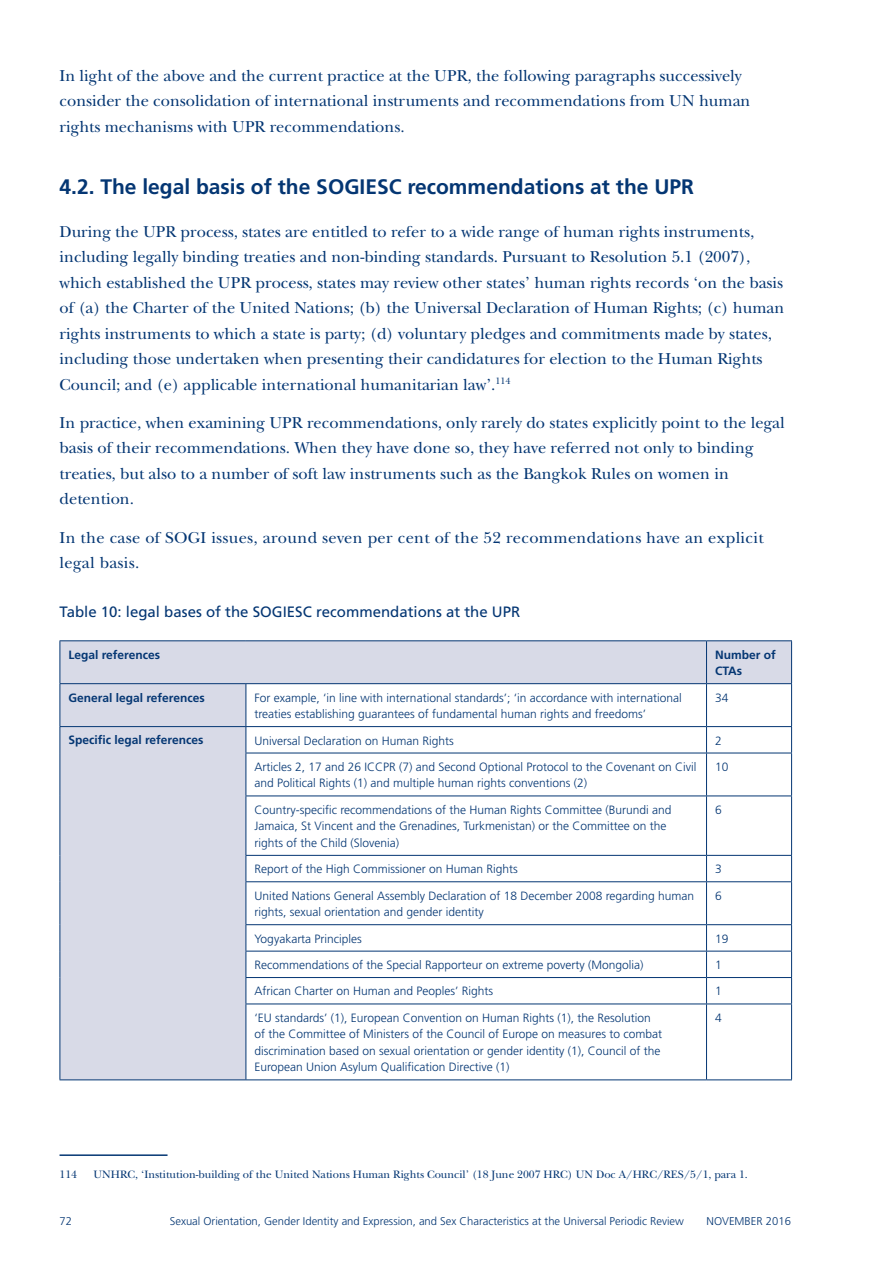
<style>
.page{position:relative;width:893px;height:1263px;background:#fff}
.page>*{position:absolute;margin:0;border:0;box-sizing:border-box;transform-origin:0 0}
.t1{font:700 21px "Frutiger";color:#043673}
.t2{font:16.5px/25.5px "New Baskerville";color:#043673}
.t3{font:16.5px/25.5px "New Baskerville";letter-spacing:.02em;color:#043673}
.t4{font:15px "Frutiger";color:#043673}
.t5{font:300 12px/16.5px "Frutiger";color:#043673}
.t6{font:700 12px/16.5px "Frutiger";color:#043673}
.t7{font:300 11.25px "Frutiger";color:#043673}
.t8{font:11.25px "New Baskerville";color:#043673}
</style>
<div class="page">
<svg style="left:61px;top:641px;width:730px;height:438px"></svg>
<hr style="left:60px;top:640px;width:186px;height:1px;background:#043673">
<hr style="left:60px;top:641px;width:1px;height:42px;background:#043673">
<hr style="left:246px;top:640px;width:460px;height:1px;background:#043673">
<hr style="left:706px;top:640px;width:86px;height:1px;background:#043673">
<hr style="left:706px;top:641px;width:1px;height:42px;background:#043673">
<hr style="left:791px;top:641px;width:1px;height:42px;background:#043673">
<hr style="left:60px;top:683px;width:186px;height:1px;background:#043673">
<hr style="left:60px;top:684px;width:1px;height:42px;background:#043673">
<hr style="left:246px;top:683px;width:460px;height:1px;background:#043673">
<hr style="left:246px;top:684px;width:1px;height:42px;background:#043673">
<hr style="left:706px;top:683px;width:86px;height:1px;background:#043673">
<hr style="left:706px;top:684px;width:1px;height:42px;background:#043673">
<hr style="left:791px;top:684px;width:1px;height:42px;background:#043673">
<hr style="left:60px;top:726px;width:186px;height:1px;background:#043673">
<svg style="left:60px;top:727px;width:1px;height:26px"></svg>
<hr style="left:246px;top:726px;width:460px;height:1px;background:#043673">
<svg style="left:246px;top:727px;width:1px;height:26px"></svg>
<hr style="left:706px;top:726px;width:86px;height:1px;background:#043673">
<svg style="left:706px;top:727px;width:1px;height:26px"></svg>
<svg style="left:791px;top:727px;width:1px;height:26px"></svg>
<hr style="left:60px;top:753px;width:1px;height:43px;background:#043673">
<hr style="left:246px;top:753px;width:460px;height:1px;background:#043673">
<hr style="left:246px;top:753px;width:1px;height:42px;background:#043673">
<hr style="left:706px;top:753px;width:86px;height:1px;background:#043673">
<hr style="left:706px;top:753px;width:1px;height:42px;background:#043673">
<hr style="left:791px;top:753px;width:1px;height:42px;background:#043673">
<hr style="left:60px;top:796px;width:1px;height:59px;background:#043673">
<hr style="left:246px;top:795px;width:460px;height:1px;background:#043673">
<hr style="left:246px;top:796px;width:1px;height:59px;background:#043673">
<hr style="left:706px;top:795px;width:86px;height:1px;background:#043673">
<hr style="left:706px;top:796px;width:1px;height:59px;background:#043673">
<hr style="left:791px;top:796px;width:1px;height:59px;background:#043673">
<svg style="left:60px;top:855px;width:1px;height:27px"></svg>
<hr style="left:246px;top:855px;width:460px;height:1px;background:#043673">
<svg style="left:246px;top:856px;width:1px;height:25px"></svg>
<hr style="left:706px;top:855px;width:86px;height:1px;background:#043673">
<svg style="left:706px;top:856px;width:1px;height:25px"></svg>
<svg style="left:791px;top:856px;width:1px;height:25px"></svg>
<hr style="left:60px;top:882px;width:1px;height:43px;background:#043673">
<hr style="left:246px;top:881px;width:460px;height:1px;background:#043673">
<hr style="left:246px;top:882px;width:1px;height:42px;background:#043673">
<hr style="left:706px;top:881px;width:86px;height:1px;background:#043673">
<hr style="left:706px;top:882px;width:1px;height:42px;background:#043673">
<hr style="left:791px;top:882px;width:1px;height:42px;background:#043673">
<hr style="left:246px;top:924px;width:460px;height:1px;background:#043673">
<hr style="left:706px;top:924px;width:86px;height:1px;background:#043673">
<hr style="left:246px;top:951px;width:460px;height:1px;background:#043673">
<hr style="left:706px;top:951px;width:86px;height:1px;background:#043673">
<svg style="left:60px;top:925px;width:1px;height:79px"></svg>
<hr style="left:246px;top:977px;width:460px;height:1px;background:#043673">
<svg style="left:246px;top:925px;width:1px;height:78px"></svg>
<hr style="left:706px;top:977px;width:86px;height:1px;background:#043673">
<svg style="left:706px;top:925px;width:1px;height:78px"></svg>
<svg style="left:791px;top:925px;width:1px;height:78px"></svg>
<hr style="left:60px;top:1004px;width:1px;height:75px;background:#043673">
<hr style="left:246px;top:1003px;width:460px;height:1px;background:#043673">
<hr style="left:246px;top:1004px;width:1px;height:75px;background:#043673">
<hr style="left:706px;top:1003px;width:86px;height:1px;background:#043673">
<hr style="left:706px;top:1004px;width:1px;height:75px;background:#043673">
<hr style="left:791px;top:1004px;width:1px;height:75px;background:#043673">
<hr style="left:60px;top:1079px;width:186px;height:1px;background:#043673">
<hr style="left:246px;top:1079px;width:460px;height:1px;background:#043673">
<hr style="left:706px;top:1079px;width:86px;height:1px;background:#043673">
<hr style="left:60px;top:1154px;width:108px;height:2px;background:#043673">
<p class="t2" style="left:60px;top:63px;width:692px">In light of the above and the current practice at the UPR, the following paragraphs successively consider the consolidation of international instruments and recommendations from UN human rights mechanisms with UPR recommendations.</p>
<p class="t1" style="left:60px;top:174px;width:636px">4.2. The legal basis of the SOGIESC recommendations at the UPR</p>
<p class="t2" style="left:60px;top:218px;width:726px">During the UPR process, states are entitled to refer to a wide range of human rights instruments, including legally binding treaties and non-binding standards. Pursuant to Resolution 5.1 (2007), which established the UPR process, states may review other states’ human rights records ‘on the basis of (a) the Charter of the United Nations; (b) the Universal Declaration of Human Rights; (c) human rights instruments to which a state is party; (d) voluntary pledges and commitments made by states, including those undertaken when presenting their candidatures for election to the Human Rights Council; and (e) applicable international humanitarian law’.<sup>114</sup></p>
<p class="t2" style="left:60px;top:410px;width:727px">In practice, when examining UPR recommendations, only rarely do states explicitly point to the legal basis of their recommendations. When they have done so, they have referred not only to binding treaties, but also to a number of soft law instruments such as the Bangkok Rules on women in detention.</p>
<p class="t3" style="left:60px;top:524px;width:706px">In the case of SOGI issues, around seven per cent of the 52 recommendations have an explicit legal basis.</p>
<p class="t4" style="left:60px;top:603px;width:462px">Table 10: legal bases of the SOGIESC recommendations at the UPR</p>
<p class="t6" style="left:68px;top:646px;width:93px">Legal references</p>
<p class="t6" style="left:715px;top:646px;width:62px">Number of<br>CTAs</p>
<p class="t6" style="left:68px;top:689px;width:138px">General legal references</p>
<p class="t5" style="left:254px;top:689px;width:429px">For example, ‘in line with international standards’; ‘in accordance with international treaties establishing guarantees of fundamental human rights and freedoms’</p>
<p class="t5" style="left:715px;top:689px;width:15px">34</p>
<p class="t6" style="left:68px;top:732px;width:136px">Specific legal references</p>
<p class="t5" style="left:254px;top:732px;width:201px">Universal Declaration on Human Rights</p>
<p class="t5" style="left:715px;top:732px;width:8px">2</p>
<p class="t5" style="left:254px;top:758px;width:443px">Articles 2, 17 and 26 ICCPR (7) and Second Optional Protocol to the Covenant on Civil and Political Rights (1) and multiple human rights conventions (2)</p>
<p class="t5" style="left:715px;top:758px;width:15px">10</p>
<p class="t5" style="left:254px;top:801px;width:419px">Country-specific recommendations of the Human Rights Committee (Burundi and<br>Jamaica, St Vincent and the Grenadines, Turkmenistan) or the Committee on the rights of the Child (Slovenia)</p>
<p class="t5" style="left:715px;top:801px;width:8px">6</p>
<p class="t5" style="left:254px;top:861px;width:265px">Report of the High Commissioner on Human Rights</p>
<p class="t5" style="left:715px;top:861px;width:8px">3</p>
<p class="t5" style="left:254px;top:887px;width:441px">United Nations General Assembly Declaration of 18 December 2008 regarding human rights, sexual orientation and gender identity</p>
<p class="t5" style="left:715px;top:887px;width:8px">6</p>
<p class="t5" style="left:254px;top:930px;width:109px">Yogyakarta Principles</p>
<p class="t5" style="left:715px;top:930px;width:15px">19</p>
<p class="t5" style="left:254px;top:956px;width:391px">Recommendations of the Special Rapporteur on extreme poverty (Mongolia)</p>
<p class="t5" style="left:715px;top:956px;width:8px">1</p>
<p class="t5" style="left:254px;top:983px;width:240px">African Charter on Human and Peoples’ Rights</p>
<p class="t5" style="left:715px;top:983px;width:8px">1</p>
<p class="t5" style="left:254px;top:1009px;width:409px">‘EU standards’ (1), European Convention on Human Rights (1), the Resolution of the Committee of Ministers of the Council of Europe on measures to combat discrimination based on sexual orientation or gender identity (1), Council of the European Union Asylum Qualification Directive (1)</p>
<p class="t5" style="left:715px;top:1009px;width:8px">4</p>
<p class="t8" style="left:60px;top:1167px;width:19px">114</p>
<p class="t8" style="left:94px;top:1167px;width:656px">UNHRC, ‘Institution-building of the United Nations Human Rights Council’ (18 June 2007 HRC) UN Doc A/HRC/RES/5/1, para 1.</p>
<p class="t7" style="left:60px;top:1214px;width:14px">72</p>
<p class="t7" style="left:170px;top:1214px;width:516px">Sexual Orientation, Gender Identity and Expression, and Sex Characteristics at the Universal Periodic Review</p>
<p class="t7" style="left:706px;top:1214px;width:86px">NOVEMBER 2016</p>
</div>
